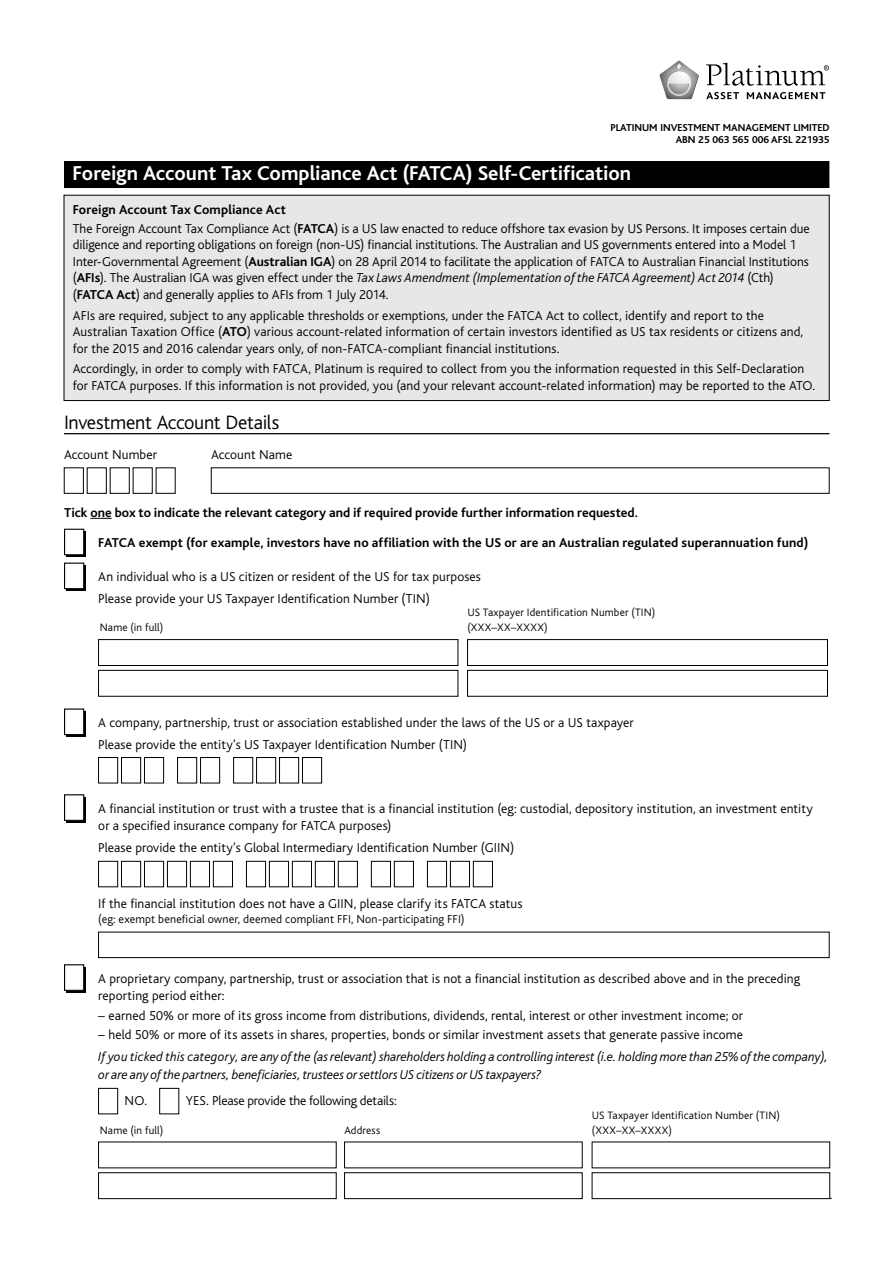
<style>
.page{position:relative;width:893px;height:1263px;background:#fff}
.page>*{position:absolute;margin:0;border:0;box-sizing:border-box;transform-origin:0 0}
.t1{font:700 21px "Bliss";letter-spacing:-.005em;color:#fff}
.t2{font:300 20.25px "Bliss";letter-spacing:-.02em;color:#000}
.t3{font:300 13.5px/16.5px "Bliss";letter-spacing:.005em;color:#000}
.t4{font:italic 300 13.5px/18px "Bliss";letter-spacing:-.005em;color:#000}
.t5{font:700 13.5px "Bliss";letter-spacing:.005em;color:#000}
.t6{font:300 12px "Bliss";letter-spacing:.015em;color:#000}
.t7{font:300 11.25px "Bliss";letter-spacing:.015em;color:#000}
.t8{font:300 11.25px "Bliss";letter-spacing:.045em;color:#000}
.t9{font:700 10.5px/12px "Bliss";color:#000;text-align:right}
.s1{font-weight:700}
.s2{font-style:italic}
</style>
<div class="page">
<div style="left:64px;top:161px;width:765px;height:27px;background:#000"></div>
<div style="left:64px;top:195px;width:765px;height:206px;background:#e6e7e8"></div>
<div style="left:64px;top:195px;width:765px;height:206px;border:1px solid #000"></div>
<div style="left:98px;top:639px;width:360px;height:27px;border:1px solid #000"></div>
<div style="left:467px;top:639px;width:361px;height:27px;border:1px solid #000"></div>
<div style="left:98px;top:670px;width:360px;height:26px;border:1px solid #000"></div>
<div style="left:467px;top:670px;width:361px;height:26px;border:1px solid #000"></div>
<div style="left:98px;top:757px;width:20px;height:26px;border:1px solid #000"></div>
<div style="left:121px;top:757px;width:20px;height:26px;border:1px solid #000"></div>
<div style="left:144px;top:757px;width:20px;height:26px;border:1px solid #000"></div>
<div style="left:177px;top:757px;width:20px;height:26px;border:1px solid #000"></div>
<div style="left:200px;top:757px;width:20px;height:26px;border:1px solid #000"></div>
<div style="left:233px;top:757px;width:20px;height:26px;border:1px solid #000"></div>
<div style="left:256px;top:757px;width:20px;height:26px;border:1px solid #000"></div>
<div style="left:279px;top:757px;width:20px;height:26px;border:1px solid #000"></div>
<div style="left:302px;top:757px;width:20px;height:26px;border:1px solid #000"></div>
<div style="left:98px;top:861px;width:20px;height:26px;border:1px solid #000"></div>
<div style="left:121px;top:861px;width:20px;height:26px;border:1px solid #000"></div>
<div style="left:144px;top:861px;width:20px;height:26px;border:1px solid #000"></div>
<div style="left:167px;top:861px;width:20px;height:26px;border:1px solid #000"></div>
<div style="left:190px;top:861px;width:20px;height:26px;border:1px solid #000"></div>
<div style="left:213px;top:861px;width:20px;height:26px;border:1px solid #000"></div>
<div style="left:246px;top:861px;width:20px;height:26px;border:1px solid #000"></div>
<div style="left:269px;top:861px;width:20px;height:26px;border:1px solid #000"></div>
<div style="left:292px;top:861px;width:20px;height:26px;border:1px solid #000"></div>
<div style="left:315px;top:861px;width:20px;height:26px;border:1px solid #000"></div>
<div style="left:338px;top:861px;width:20px;height:26px;border:1px solid #000"></div>
<div style="left:371px;top:861px;width:20px;height:26px;border:1px solid #000"></div>
<div style="left:394px;top:861px;width:20px;height:26px;border:1px solid #000"></div>
<div style="left:427px;top:861px;width:20px;height:26px;border:1px solid #000"></div>
<div style="left:450px;top:861px;width:20px;height:26px;border:1px solid #000"></div>
<div style="left:473px;top:861px;width:20px;height:26px;border:1px solid #000"></div>
<div style="left:98px;top:932px;width:731px;height:26px;border:1px solid #000"></div>
<div style="left:98px;top:1088px;width:20px;height:26px;border:1px solid #000"></div>
<div style="left:159px;top:1088px;width:20px;height:26px;border:1px solid #000"></div>
<div style="left:98px;top:1172px;width:238px;height:27px;border:1px solid #000"></div>
<div style="left:344px;top:1172px;width:238px;height:27px;border:1px solid #000"></div>
<div style="left:592px;top:1172px;width:238px;height:27px;border:1px solid #000"></div>
<svg style="left:90px;top:518px;width:22px;height:1px"></svg>
<hr style="left:64px;top:433px;width:765px;height:1px;background:#000">
<div style="left:64px;top:468px;width:20px;height:26px;border:1px solid #000"></div>
<div style="left:87px;top:468px;width:20px;height:26px;border:1px solid #000"></div>
<div style="left:110px;top:468px;width:20px;height:26px;border:1px solid #000"></div>
<div style="left:211px;top:468px;width:618px;height:26px;border:1px solid #000"></div>
<div style="left:67px;top:531px;width:19px;height:26px;background:#000"></div>
<div style="left:65px;top:529px;width:19px;height:26px;background:#fff"></div>
<div style="left:64px;top:529px;width:20px;height:26px;border:1px solid #000"></div>
<div style="left:67px;top:565px;width:19px;height:26px;background:#000"></div>
<div style="left:65px;top:563px;width:19px;height:26px;background:#fff"></div>
<div style="left:64px;top:563px;width:20px;height:26px;border:1px solid #000"></div>
<div style="left:67px;top:711px;width:19px;height:26px;background:#000"></div>
<div style="left:65px;top:709px;width:19px;height:26px;background:#fff"></div>
<div style="left:64px;top:708px;width:20px;height:27px;border:1px solid #000"></div>
<div style="left:67px;top:797px;width:19px;height:25px;background:#000"></div>
<div style="left:65px;top:795px;width:19px;height:25px;background:#fff"></div>
<div style="left:64px;top:794px;width:20px;height:27px;border:1px solid #000"></div>
<div style="left:67px;top:967px;width:19px;height:25px;background:#000"></div>
<div style="left:65px;top:965px;width:19px;height:25px;background:#fff"></div>
<div style="left:64px;top:964px;width:20px;height:27px;border:1px solid #000"></div>
<svg style="left:706px;top:92px;width:33px;height:7px"></svg>
<svg style="left:747px;top:92px;width:78px;height:7px"></svg>
<svg style="left:659px;top:61px;width:40px;height:38px"></svg>
<svg style="left:706px;top:63px;width:123px;height:23px"></svg>
<p class="t9" style="left:610px;top:122px;width:221px">PLATINUM INVESTMENT MANAGEMENT LIMITED<br>ABN 25 063 565 006 AFSL 221935</p>
<h1 class="t1" style="left:73px;top:162px;width:560px">Foreign Account Tax Compliance Act (FATCA) Self-Certification</h1>
<p class="t3" style="left:73px;top:201px;width:738px;line-height:18.6px"><span class="s1">Foreign Account Tax Compliance Act<br></span>The Foreign Account Tax Compliance Act (<span class="s1">FATCA</span>) is a US law enacted to reduce offshore tax evasion by US Persons. It imposes certain due</p>
<p class="t3" style="left:73px;top:237px;width:738px">diligence and reporting obligations on foreign (non-US) financial institutions. The Australian and US governments entered into a Model 1<br>Inter-Governmental Agreement (<span class="s1">Australian IGA</span>) on 28 April 2014 to facilitate the application of FATCA to Australian Financial Institutions (<span class="s1">AFIs</span>). The Australian IGA was given effect under the <span class="s2">Tax Laws Amendment (Implementation of the FATCA Agreement) Act 2014</span> (Cth) (<span class="s1">FATCA Act</span>) and generally applies to AFIs from 1 July 2014.</p>
<p class="t3" style="left:73px;top:307px;width:732px">AFIs are required, subject to any applicable thresholds or exemptions, under the FATCA Act to collect, identify and report to the<br>Australian Taxation Office (<span class="s1">ATO</span>) various account-related information of certain investors identified as US tax residents or citizens and, for the 2015 and 2016 calendar years only, of non-FATCA-compliant financial institutions.</p>
<p class="t3" style="left:73px;top:361px;width:744px">Accordingly, in order to comply with FATCA, Platinum is required to collect from you the information requested in this Self-Declaration for FATCA purposes. If this information is not provided, you (and your relevant account-related information) may be reported to the ATO.</p>
<h2 class="t2" style="left:64px;top:411px;width:217px">Investment Account Details</h2>
<p class="t3" style="left:64px;top:446px;width:95px">Account Number</p>
<p class="t3" style="left:211px;top:446px;width:83px">Account Name</p>
<p class="t5" style="left:64px;top:505px;width:575px">Tick one box to indicate the relevant category and if required provide further information requested.</p>
<p class="t5" style="left:98px;top:535px;width:712px">FATCA exempt (for example, investors have no affiliation with the US or are an Australian regulated superannuation fund)</p>
<p class="t3" style="left:98px;top:566px;width:384px;line-height:21.5px">An individual who is a US citizen or resident of the US for tax purposes<br>Please provide your US Taxpayer Identification Number (TIN)</p>
<p class="t7" style="left:467px;top:607px;width:189px">US Taxpayer Identification Number (TIN)</p>
<p class="t7" style="left:100px;top:622px;width:65px">Name (in full)</p>
<p class="t8" style="left:467px;top:622px;width:82px">(XXX–XX–XXXX)</p>
<p class="t3" style="left:98px;top:712px;width:537px;line-height:21.5px">A company, partnership, trust or association established under the laws of the US or a US taxpayer<br>Please provide the entity’s US Taxpayer Identification Number (TIN)</p>
<p class="t3" style="left:98px;top:800px;width:716px;line-height:17.2px">A financial institution or trust with a trustee that is a financial institution (eg: custodial, depository institution, an investment entity or a specified insurance company for FATCA purposes)</p>
<p class="t3" style="left:98px;top:839px;width:417px">Please provide the entity’s Global Intermediary Identification Number (GIIN)</p>
<p class="t3" style="left:98px;top:896px;width:426px">If the financial institution does not have a GIIN, please clarify its FATCA status</p>
<p class="t6" style="left:98px;top:913px;width:368px">(eg: exempt beneficial owner, deemed compliant FFI, Non-participating FFI)</p>
<p class="t3" style="left:98px;top:970px;width:703px;line-height:17.2px">A proprietary company, partnership, trust or association that is not a financial institution as described above and in the preceding reporting period either:</p>
<p class="t3" style="left:98px;top:1007px;width:646px">– earned 50% or more of its gross income from distributions, dividends, rental, interest or other investment income; or</p>
<p class="t3" style="left:98px;top:1027px;width:646px">– held 50% or more of its assets in shares, properties, bonds or similar investment assets that generate passive income</p>
<p class="t4" style="left:98px;top:1047px;width:731px">If you ticked this category, are any of the (as relevant) shareholders holding a controlling interest (i.e. holding more than 25% of the company), or are any of the partners, beneficiaries, trustees or settlors US citizens or US taxpayers?</p>
<p class="t3" style="left:125px;top:1093px;width:24px">NO.</p>
<p class="t3" style="left:186px;top:1093px;width:212px">YES. Please provide the following details:</p>
<p class="t7" style="left:592px;top:1109px;width:189px">US Taxpayer Identification Number (TIN)</p>
<p class="t7" style="left:100px;top:1124px;width:65px">Name (in full)</p>
<p class="t7" style="left:344px;top:1124px;width:37px">Address</p>
<p class="t8" style="left:592px;top:1124px;width:82px">(XXX–XX–XXXX)</p>
<p class="t3" style="left:830px;top:1186px;width:4px">.</p>
</div>
